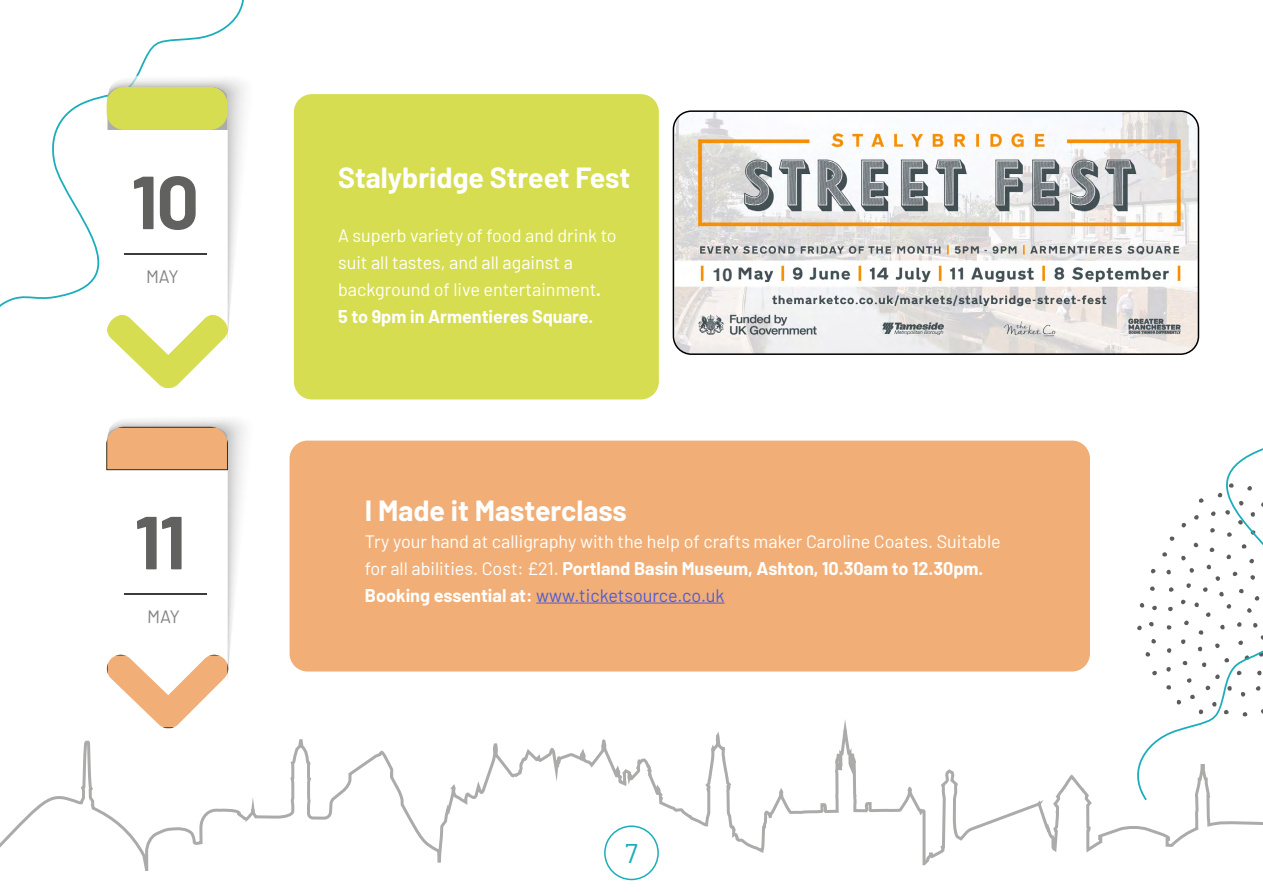
<style>
.page{position:relative;width:1263px;height:893px;background:#fff}
.page>*{position:absolute;margin:0;border:0;box-sizing:border-box;transform-origin:0 0}
.t1{font:700 75px "Barlow";color:#616160}
.t2{font:700 28.5px "Barlow";color:#fff}
.t3{font:27px "Barlow";color:#1aadba}
.t4{font:18px/27px "Barlow";color:#fff}
.t5{font:18px "Barlow";color:#838382}
.t6{font:700 18px "Helvetica";color:#455054}
.s1{font-weight:700}
.s2{color:#4f5cd6}
</style>
<div class="page">
<svg style="left:0;top:0;width:244px;height:307px"></svg>
<svg style="left:0;top:719px;width:1263px;height:162px"></svg>
<svg style="left:1135px;top:448px;width:128px;height:352px"></svg>
<svg style="left:106px;top:74px;width:139px;height:314px"></svg>
<div style="left:294px;top:94px;width:365px;height:305px;background:#d6dd50;border-radius:18px"></div>
<div style="left:290px;top:441px;width:800px;height:230px;background:#f1af77;border-radius:18px"></div>
<hr style="left:536px;top:603px;width:188px;height:1px;background:#4f5cd6">
<img style="left:675px;top:113px;width:523px;height:241px">
<div style="left:673px;top:110px;width:526px;height:245px;border:2px solid #000;border-radius:18px"></div>
<div style="left:712px;top:267px;width:23px;height:16px;background:#fff"></div>
<svg style="left:106px;top:419px;width:151px;height:309px"></svg>
<h1 class="t1" style="left:131px;top:147px;width:69px">10</h1>
<p class="t5" style="left:146px;top:264px;width:34px">MAY</p>
<h1 class="t1" style="left:134px;top:487px;width:53px">11</h1>
<h2 class="t2" style="left:338px;top:157px;width:294px">Stalybridge Street Fest</h2>
<p class="t4" style="left:338px;top:221px;width:280px">A superb variety of food and drink to suit all tastes, and all against a background of live entertainment<span class="s1">.<br>5 to 9pm in Armentieres Square.</span></p>
<p class="t6" style="left:712px;top:263px;width:22px">10</p>
<h2 class="t2" style="left:365px;top:489px;width:263px">I Made it Masterclass</h2>
<p class="t4" style="left:365px;top:526px;width:637px">Try your hand at calligraphy with the help of crafts maker Caroline Coates. Suitable for all abilities. Cost: £21. <span class="s1">Portland Basin Museum, Ashton, 10.30am to 12.30pm.<br>Booking essential at:</span> <span class="s2">www.ticketsource.co.uk</span></p>
<h3 class="t3" style="left:625px;top:833px;width:14px">7</h3>
</div>
